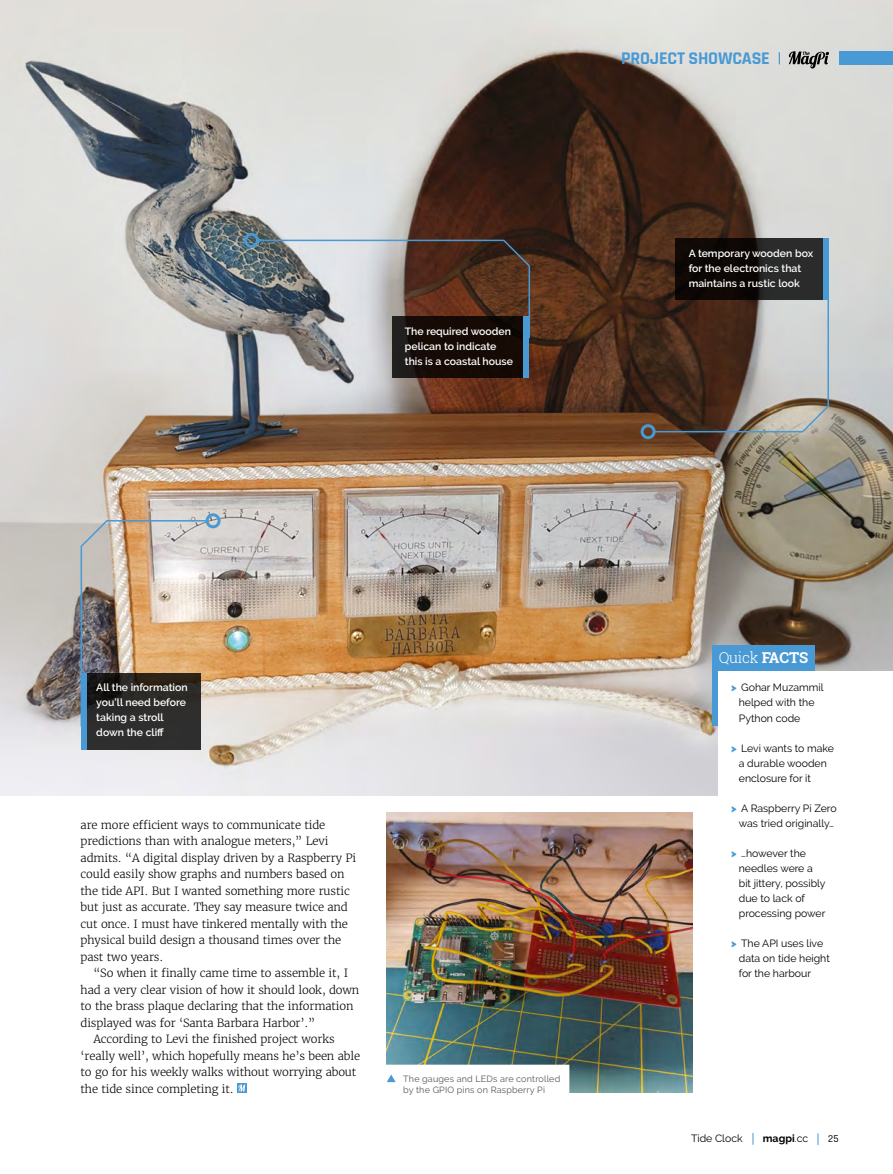
<style>
.page{position:relative;width:893px;height:1174px;background:#fff}
.page>*{position:absolute;margin:0;border:0;box-sizing:border-box;transform-origin:0 0}
.t1{font:700 18px "Rajdhani";letter-spacing:-.01em;color:#4899d4}
.t2{font:300 15px "Roboto Slab";letter-spacing:-.02em;color:#fff}
.t3{font:300 11.25px/16.5px "Merriweather";letter-spacing:-.015em;color:#000}
.t4{font:10.5px/15px "Raleway";color:#000}
.t5{font:600 10.5px/15px "Raleway";color:#fff}
.t6{font:700 10.5px "Raleway";color:#000}
.t7{font:500 10.5px "Rajdhani";color:#000}
.t8{font:9px/10.5px "Raleway";letter-spacing:.02em;color:#575756}
.s1{font-weight:700}
.s2{font-weight:900;color:#4899d4}
.s3{font-weight:400}
</style>
<div class="page">
<img style="left:387px;top:812px;width:306px;height:280px">
<img style="left:0;top:0;width:893px;height:795px">
<svg style="left:676px;top:239px;width:147px;height:51px;background:#191615"></svg>
<div style="left:823px;top:239px;width:6px;height:61px;background:#4899d4"></div>
<div style="left:392px;top:317px;width:134px;height:61px;background:linear-gradient(to right,#1c1513,#130500)"></div>
<div style="left:523px;top:317px;width:6px;height:61px;background:#4899d4"></div>
<div style="left:84px;top:673px;width:117px;height:76px;background:#2e2e2e"></div>
<div style="left:81px;top:673px;width:6px;height:76px;background:#4899d4"></div>
<div style="left:712px;top:644px;width:102px;height:81px;background:#4899d4"></div>
<div style="left:718px;top:671px;width:175px;height:322px;background:#fff"></div>
<svg style="left:237px;top:1083px;width:9px;height:9px"></svg>
<svg style="left:238px;top:1084px;width:7px;height:7px"></svg>
<svg style="left:386px;top:1060px;width:188px;height:33px"></svg>
<img style="left:80px;top:519px;width:129px;height:209px">
<div style="left:206px;top:513px;width:15px;height:15px;border:3px solid #4899d4;border-radius:50%"></div>
<svg style="left:653px;top:290px;width:177px;height:143px;background:#756860"></svg>
<div style="left:641px;top:424px;width:15px;height:15px;border:3px solid #4899d4;border-radius:50%"></div>
<svg style="left:256px;top:239px;width:275px;height:101px;background:#766b67"></svg>
<div style="left:244px;top:233px;width:15px;height:15px;border:3px solid #4899d4;border-radius:50%"></div>
<div style="left:839px;top:51px;width:54px;height:13px;background:#4899d4"></div>
<svg style="left:789px;top:51px;width:40px;height:17px"></svg>
<h1 class="t1" style="left:621px;top:48px;width:150px">PROJECT SHOWCASE</h1>
<p class="t5" style="left:405px;top:324px;width:110px">The required wooden pelican to indicate this is a coastal house</p>
<p class="t5" style="left:689px;top:246px;width:126px">A temporary wooden box for the electronics that maintains a rustic look</p>
<h2 class="t2" style="left:719px;top:647px;width:91px">Quick <span class="s1">FACTS</span></h2>
<p class="t5" style="left:96px;top:680px;width:93px">All the information you’ll need before taking a stroll down the cliff</p>
<p class="t4" style="left:739px;top:680px;width:86px;text-indent:-8px"><span class="s2">&gt;</span> Gohar Muzammil helped with the<br>Python code</p>
<p class="t4" style="left:739px;top:740px;width:97px;text-indent:-8px"><span class="s2">&gt;</span> Levi wants to make a durable wooden enclosure for it</p>
<p class="t4" style="left:731px;top:800px;width:107px;text-align:center"><span class="s2">&gt;</span> A Raspberry Pi Zero was tried originally…</p>
<p class="t4" style="left:739px;top:845px;width:88px;text-indent:-8px"><span class="s2">&gt;</span> …however the needles were a bit jittery, possibly due to lack of processing power</p>
<p class="t4" style="left:739px;top:935px;width:93px;text-indent:-8px"><span class="s2">&gt;</span> The API uses live data on tide height for the harbour</p>
<p class="t3" style="left:81px;top:816px;width:277px">are more efficient ways to communicate tide predictions than with analogue meters,” Levi admits. “A digital display driven by a Raspberry Pi could easily show graphs and numbers based on the tide API. But I wanted something more rustic but just as accurate. They say measure twice and cut once. I must have tinkered mentally with the physical build design a thousand times over the past two years.</p>
<p class="t3" style="left:93px;top:965px;width:256px">“So when it finally came time to assemble it, I</p>
<p class="t3" style="left:81px;top:981px;width:280px">had a very clear vision of how it should look, down</p>
<p class="t3" style="left:81px;top:998px;width:274px">to the brass plaque declaring that the information</p>
<p class="t3" style="left:81px;top:1014px;width:236px">displayed was for ‘Santa Barbara Harbor’.”</p>
<p class="t3" style="left:93px;top:1031px;width:243px">According to Levi the finished project works</p>
<p class="t3" style="left:81px;top:1047px;width:281px">‘really well’, which hopefully means he’s been able</p>
<p class="t3" style="left:81px;top:1064px;width:277px">to go for his weekly walks without worrying about</p>
<p class="t3" style="left:81px;top:1080px;width:155px">the tide since completing it.</p>
<p class="t8" style="left:403px;top:1073px;width:159px">The gauges and LEDs are controlled by the GPIO pins on Raspberry Pi</p>
<p class="t4" style="left:691px;top:1131px;width:53px">Tide Clock</p>
<p class="t6" style="left:763px;top:1132px;width:47px">magpi<span class="s3">.cc</span></p>
<p class="t7" style="left:828px;top:1132px;width:12px">25</p>
</div>
